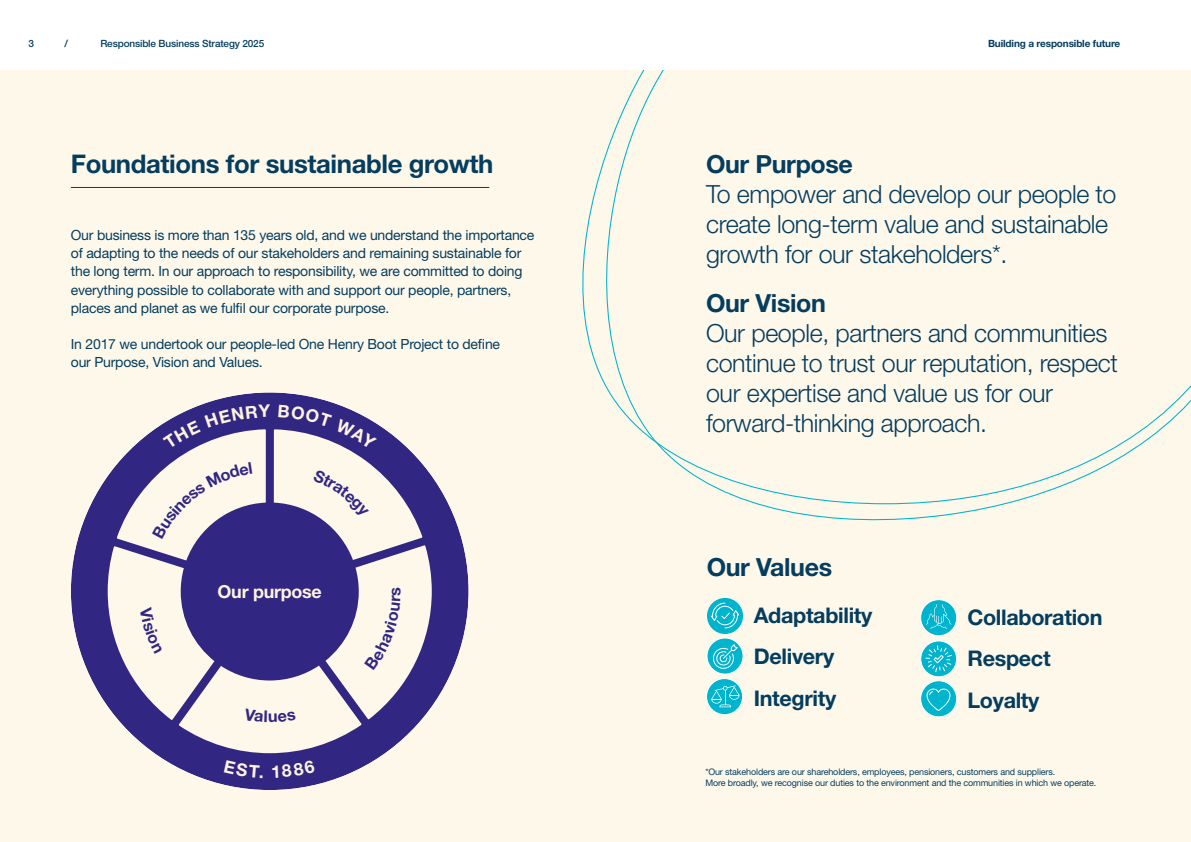
<style>
.page{position:relative;width:1191px;height:842px;background:#fff}
.page>*{position:absolute;margin:0;border:0;box-sizing:border-box;transform-origin:0 0}
.t1{font:700 25.7px "Helvetica Neue LT Std";letter-spacing:-.015em;color:#043d5e}
.t2{font:300 25px/30px "Helvetica Neue LT Std";letter-spacing:-.015em;color:#043d5e}
.t3{font:700 25px "Helvetica Neue LT Std";letter-spacing:-.015em;color:#043d5e}
.t4{font:700 21.6px/41.4px "Helvetica Neue LT Std";letter-spacing:-.015em;color:#043d5e}
.t5{font:700 17.9px "Helvetica Neue LT Std";letter-spacing:-.015em;color:#fdf3df}
.t6{font:14px/18px "Helvetica Neue LT Std";letter-spacing:-.015em;color:#043d5e}
.t7{font:500 10px "Helvetica Neue LT Std";letter-spacing:-.015em;color:#043d5e}
.t8{font:700 10px "Helvetica Neue LT Std";letter-spacing:-.015em;color:#043d5e}
.t9{font:9px/11px "Helvetica Neue LT Std";letter-spacing:-.015em;color:#043d5e}
</style>
<div class="page">
<div style="left:0;top:71px;width:1191px;height:771px;background:#fef8eb"></div>
<svg style="left:582px;top:71px;width:609px;height:434px"></svg>
<svg style="left:71px;top:392px;width:397px;height:398px"></svg>
<hr style="left:71px;top:187px;width:418px;height:1px;background:#043d5e">
<svg style="left:920px;top:600px;width:36px;height:36px"></svg>
<div style="left:920px;top:599px;width:37px;height:37px;border:1px solid #fff;border-radius:50%"></div>
<svg style="left:926px;top:604px;width:25px;height:25px"></svg>
<svg style="left:920px;top:681px;width:36px;height:36px"></svg>
<div style="left:920px;top:680px;width:37px;height:37px;border:1px solid #fff;border-radius:50%"></div>
<svg style="left:926px;top:688px;width:24px;height:23px"></svg>
<svg style="left:920px;top:641px;width:36px;height:36px"></svg>
<div style="left:920px;top:640px;width:37px;height:37px;border:1px solid #fff;border-radius:50%"></div>
<svg style="left:925px;top:645px;width:27px;height:28px"></svg>
<svg style="left:707px;top:638px;width:36px;height:36px"></svg>
<div style="left:706px;top:638px;width:37px;height:36px;border:1px solid #fff;border-radius:50%"></div>
<svg style="left:711px;top:643px;width:27px;height:27px"></svg>
<div style="left:707px;top:598px;width:36px;height:36px;background:#00b4cd;border-radius:50%"></div>
<svg style="left:710px;top:602px;width:30px;height:27px"></svg>
<svg style="left:706px;top:678px;width:36px;height:37px"></svg>
<div style="left:706px;top:678px;width:37px;height:37px;border:1px solid #fff;border-radius:50%"></div>
<svg style="left:711px;top:685px;width:28px;height:22px"></svg>
<svg style="left:163px;top:405px;width:107px;height:44px"></svg>
<svg style="left:278px;top:405px;width:99px;height:44px"></svg>
<svg style="left:224px;top:760px;width:38px;height:18px"></svg>
<svg style="left:272px;top:760px;width:43px;height:18px"></svg>
<svg style="left:140px;top:607px;width:22px;height:47px"></svg>
<svg style="left:244px;top:708px;width:52px;height:14px"></svg>
<svg style="left:364px;top:587px;width:37px;height:83px"></svg>
<svg style="left:312px;top:469px;width:57px;height:49px"></svg>
<svg style="left:152px;top:462px;width:100px;height:77px"></svg>
<p class="t7" style="left:28px;top:38px;width:7px">3</p>
<p class="t7" style="left:64px;top:38px;width:5px">/</p>
<p class="t7" style="left:100px;top:38px;width:165px">Responsible Business Strategy 2025</p>
<p class="t8" style="left:988px;top:38px;width:134px">Building a responsible future</p>
<h1 class="t1" style="left:71px;top:148px;width:424px">Foundations for sustainable growth</h1>
<p class="t6" style="left:71px;top:226px;width:465px">Our business is more than 135 years old, and we understand the importance of adapting to the needs of our stakeholders and remaining sustainable for the long term. In our approach to responsibility, we are committed to doing everything possible to collaborate with and support our people, partners, places and planet as we fulfil our corporate purpose.</p>
<p class="t6" style="left:71px;top:334px;width:431px">In 2017 we undertook our people-led One Henry Boot Project to define our Purpose, Vision and Values.</p>
<p class="t5" style="left:218px;top:580px;width:106px">Our purpose</p>
<h2 class="t3" style="left:706px;top:148px;width:148px">Our Purpose</h2>
<h2 class="t2" style="left:706px;top:178px;width:412px">To empower and develop our people to create long-term value and sustainable growth for our stakeholders*.</h2>
<h2 class="t3" style="left:706px;top:288px;width:121px">Our Vision</h2>
<h2 class="t2" style="left:706px;top:318px;width:413px">Our people, partners and communities continue to trust our reputation, respect our expertise and value us for our forward-thinking approach.</h2>
<h2 class="t3" style="left:706px;top:552px;width:127px">Our Values</h2>
<h3 class="t4" style="left:754px;top:594px;width:120px">Adaptability<br>Delivery<br>Integrity</h3>
<h3 class="t4" style="left:967px;top:596px;width:137px">Collaboration<br>Respect<br>Loyalty</h3>
<p class="t9" style="left:705px;top:766px;width:392px">*Our stakeholders are our shareholders, employees, pensioners, customers and suppliers.<br>More broadly, we recognise our duties to the environment and the communities in which we operate.</p>
</div>
